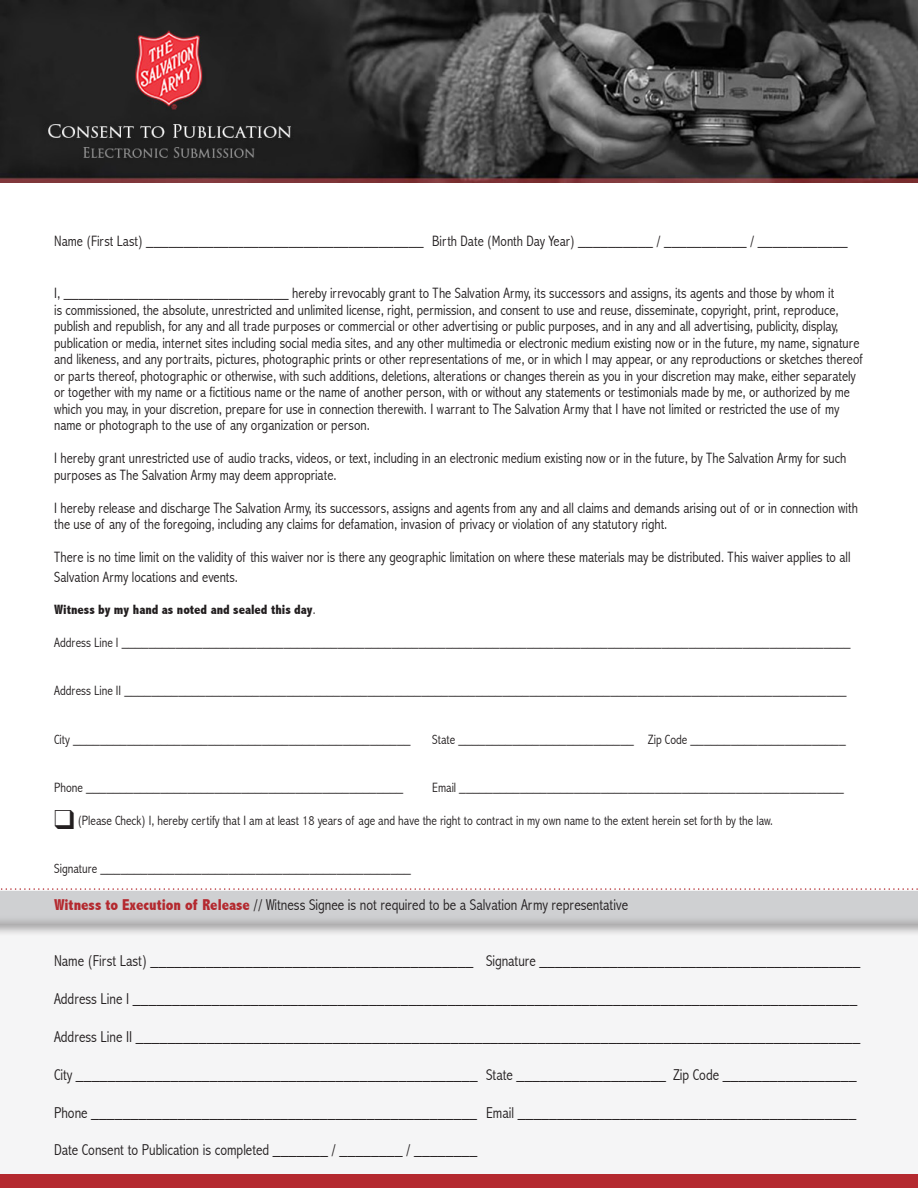
<style>
.page{position:relative;width:918px;height:1188px;background:#fff}
.page>*{position:absolute;margin:0;border:0;box-sizing:border-box;transform-origin:0 0}
.t1{font:300 condensed 15.75px "Abadi";color:#231f20}
.t2{font:300 condensed 15px/16.5px "Abadi";color:#231f20}
.t3{font:300 condensed 13.5px "Abadi";color:#231f20}
.t4{font:800 condensed 13.5px "Abadi";color:#231f20}
.s1{font-weight:300}
.s2{font-weight:800;color:#b4292f}
</style>
<div class="page">
<div style="left:0;top:891px;width:918px;height:297px;background:#f5f5f6"></div>
<div style="left:0;top:889px;width:918px;height:48px;background:#231f20;opacity:.36"></div>
<div style="left:0;top:892px;width:918px;height:32px;background:#cfd0d2"></div>
<div style="left:0;top:1174px;width:918px;height:14px;background:#b4292f"></div>
<svg style="left:0;top:888px;width:918px;height:2px"></svg>
<img style="left:0;top:0;width:918px;height:183px">
<p class="t2" style="left:54px;top:232px;width:795px">Name (First Last) _____________________________________ Birth Date (Month Day Year) __________ / ___________ / ____________</p>
<p class="t2" style="left:54px;top:285px;width:810px">I, ______________________________ hereby irrevocably grant to The Salvation Army, its successors and assigns, its agents and those by whom it<br>is commissioned, the absolute, unrestricted and unlimited license, right, permission, and consent to use and reuse, disseminate, copyright, print, reproduce, publish and republish, for any and all trade purposes or commercial or other advertising or public purposes, and in any and all advertising, publicity, display, publication or media, internet sites including social media sites, and any other multimedia or electronic medium existing now or in the future, my name, signature and likeness, and any portraits, pictures, photographic prints or other representations of me, or in which I may appear, or any reproductions or sketches thereof or parts thereof, photographic or otherwise, with such additions, deletions, alterations or changes therein as you in your discretion may make, either separately or together with my name or a fictitious name or the name of another person, with or without any statements or testimonials made by me, or authorized by me which you may, in your discretion, prepare for use in connection therewith. I warrant to The Salvation Army that I have not limited or restricted the use of my name or photograph to the use of any organization or person.</p>
<p class="t2" style="left:54px;top:450px;width:794px">I hereby grant unrestricted use of audio tracks, videos, or text, including in an electronic medium existing now or in the future, by The Salvation Army for such purposes as The Salvation Army may deem appropriate.</p>
<p class="t2" style="left:54px;top:499px;width:805px">I hereby release and discharge The Salvation Army, its successors, assigns and agents from any and all claims and demands arising out of or in connection with the use of any of the foregoing, including any claims for defamation, invasion of privacy or violation of any statutory right.</p>
<p class="t2" style="left:54px;top:547px;width:798px;line-height:19.5px">There is no time limit on the validity of this waiver nor is there any geographic limitation on where these materials may be distributed. This waiver applies to all<br>Salvation Army locations and events.</p>
<p class="t4" style="left:54px;top:602px;width:263px">Witness by my hand as noted and sealed this day<span class="s1">.</span></p>
<p class="t3" style="left:54px;top:634px;width:798px">Address Line I ____________________________________________________________________________________________________________</p>
<p class="t3" style="left:54px;top:683px;width:794px">Address Line II ___________________________________________________________________________________________________________</p>
<p class="t3" style="left:54px;top:731px;width:358px">City __________________________________________________</p>
<p class="t3" style="left:432px;top:731px;width:415px">State __________________________ Zip Code _______________________</p>
<p class="t3" style="left:54px;top:780px;width:351px">Phone _______________________________________________</p>
<p class="t3" style="left:432px;top:780px;width:413px">Email _________________________________________________________</p>
<p class="t3" style="left:54px;top:812px;width:720px">❑ (Please Check) I, hereby certify that I am at least 18 years of age and have the right to contract in my own name to the extent herein set forth by the law.</p>
<p class="t3" style="left:54px;top:861px;width:358px">Signature ______________________________________________</p>
<p class="t1" style="left:54px;top:895px;width:576px"><span class="s2">Witness to Execution of Release</span> // Witness Signee is not required to be a Salvation Army representative</p>
<p class="t1" style="left:54px;top:952px;width:808px">Name (First Last) _________________________________________ Signature _________________________________________</p>
<p class="t1" style="left:54px;top:990px;width:805px">Address Line I ____________________________________________________________________________________________</p>
<p class="t1" style="left:54px;top:1028px;width:808px">Address Line II ____________________________________________________________________________________________</p>
<p class="t1" style="left:54px;top:1065px;width:804px">City ___________________________________________________ State ___________________ Zip Code _________________</p>
<p class="t1" style="left:54px;top:1103px;width:804px">Phone _________________________________________________ Email ___________________________________________</p>
<p class="t1" style="left:54px;top:1141px;width:425px">Date Consent to Publication is completed _______ / ________ / ________</p>
</div>
